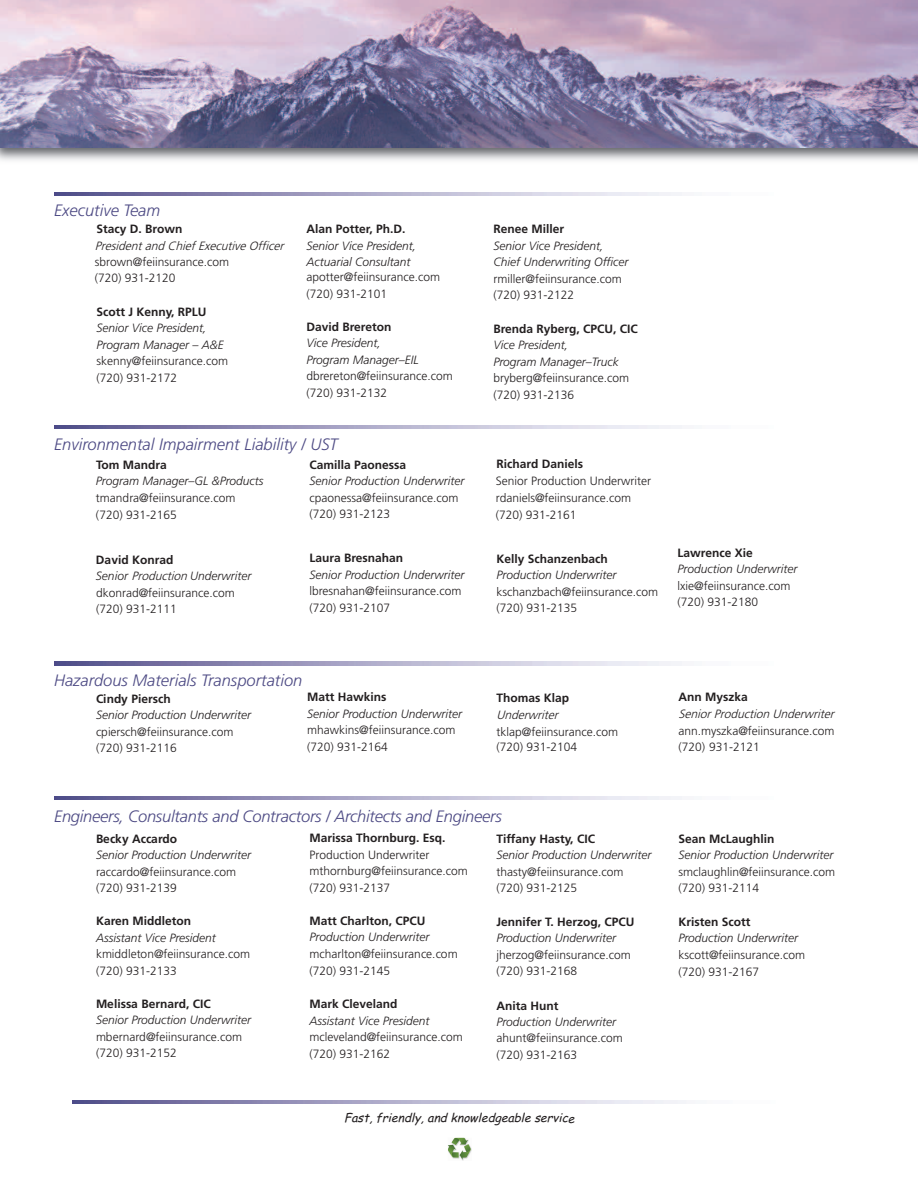
<style>
.page{position:relative;width:918px;height:1188px;background:#fff}
.page>*{position:absolute;margin:0;border:0;box-sizing:border-box;transform-origin:0 0}
.t1{font:italic 300 16.5px "Frutiger";color:#4d4a84}
.t2{font:300 12px/16.5px "Frutiger";color:#231f20}
.t3{font:italic 300 12px/16.5px "Frutiger";color:#231f20}
.t4{font:700 12px "Frutiger";color:#231f20}
.t5{font:300 12px/16.5px "Frutiger LT Std";color:#231f20}
.t6{font:italic 300 12px "Frutiger LT Std";color:#231f20}
.t7{font:700 12px "Frutiger LT Std";color:#231f20}
.t8{font:italic 12px "Comic Sans MS";color:#231f20}
.t9{font:italic 300 12px "Frutiger";color:#231f20}
.s1{font-weight:700;font-style:normal}
.s2{font-family:"Frutiger LT Std";font-weight:700;font-style:normal}
.s3{font-weight:700}
.s4{font-style:italic}
.s5{font-family:"Frutiger LT Std";font-style:italic}
.s6{font-family:"Frutiger LT Std"}
</style>
<div class="page">
<img style="left:54px;top:192px;width:628px;height:4px">
<img style="left:54px;top:425px;width:628px;height:4px">
<img style="left:54px;top:662px;width:628px;height:4px">
<img style="left:54px;top:796px;width:628px;height:4px">
<img style="left:72px;top:1100px;width:614px;height:4px">
<img style="left:0;top:147px;width:918px;height:14px">
<img style="left:0;top:0;width:918px;height:147px">
<img style="left:448px;top:1138px;width:24px;height:23px">
<h1 class="t1" style="left:54px;top:203px;width:108px">Executive Team</h1>
<p class="t4" style="left:96px;top:224px;width:88px">Stacy D. Brown</p>
<p class="t6" style="left:95px;top:239px;width:194px">PresidentandChiefExecutiveOfficer</p>
<p class="t2" style="left:95px;top:254px;width:136px">sbrown@feiinsurance.com (720) 931-2120</p>
<p class="t3" style="left:96px;top:304px;width:129px"><span class="s1">Scott</span> <span class="s2">J</span> <span class="s1">Kenny, RPLU<br></span>Senior Vice President,<br>Program Manager – A&amp;E</p>
<p class="t2" style="left:96px;top:354px;width:133px">skenny@feiinsurance.com (720) 931-2172</p>
<p class="t4" style="left:306px;top:224px;width:100px">Alan Potter, Ph.D.</p>
<p class="t3" style="left:306px;top:238px;width:111px">Senior Vice President,<br>Actuarial Consultant</p>
<p class="t2" style="left:306px;top:270px;width:135px">apotter@feiinsurance.com (720) 931-2101</p>
<p class="t4" style="left:306px;top:322px;width:86px">David Brereton</p>
<p class="t3" style="left:306px;top:336px;width:114px">Vice President,<br>Program Manager–EIL</p>
<p class="t2" style="left:306px;top:369px;width:148px">dbrereton@feiinsurance.com (720) 931-2132</p>
<h1 class="t1" style="left:54px;top:437px;width:285px">Environmental Impairment Liability / UST</h1>
<p class="t4" style="left:96px;top:460px;width:72px">Tom Mandra</p>
<p class="t3" style="left:96px;top:474px;width:169px">Program Manager–GL &amp;Products</p>
<p class="t2" style="left:96px;top:491px;width:141px">tmandra@feiinsurance.com (720) 931-2165</p>
<p class="t2" style="left:96px;top:552px;width:157px"><span class="s3">David Konrad<br></span><span class="s4">Senior</span> <span class="s5">Production</span><span class="s4">Underwriter </span>dkonrad@feiinsurance.com (720) 931-2111</p>
<p class="t4" style="left:309px;top:460px;width:98px">Camilla Paonessa</p>
<p class="t3" style="left:309px;top:474px;width:157px">Senior Production Underwriter</p>
<p class="t2" style="left:309px;top:490px;width:150px">cpaonessa@feiinsurance.com (720) 931-2123</p>
<p class="t4" style="left:309px;top:553px;width:95px">Laura Bresnahan</p>
<p class="t3" style="left:309px;top:568px;width:157px">Senior Production Underwriter</p>
<p class="t2" style="left:309px;top:584px;width:154px">lbresnahan@feiinsurance.com (720) 931-2107</p>
<p class="t4" style="left:493px;top:224px;width:72px">Renee Miller</p>
<p class="t3" style="left:493px;top:238px;width:137px">Senior Vice President,<br>Chief Underwriting Officer</p>
<p class="t2" style="left:493px;top:271px;width:130px">rmiller@feiinsurance.com (720) 931-2122</p>
<p class="t4" style="left:493px;top:324px;width:146px">Brenda Ryberg, CPCU, CIC</p>
<p class="t3" style="left:493px;top:338px;width:127px">Vice President,<br>Program Manager–Truck</p>
<p class="t2" style="left:493px;top:371px;width:137px">bryberg@feiinsurance.com (720) 931-2136</p>
<p class="t7" style="left:496px;top:457px;width:88px">Richard Daniels</p>
<p class="t5" style="left:496px;top:473px;width:157px">Senior Production Underwriter rdaniels@feiinsurance.com (720) 931-2161</p>
<p class="t4" style="left:496px;top:554px;width:113px">Kelly Schanzenbach</p>
<p class="t3" style="left:496px;top:568px;width:122px">Production Underwriter</p>
<p class="t2" style="left:496px;top:584px;width:163px">kschanzbach@feiinsurance.com (720) 931-2135</p>
<p class="t7" style="left:678px;top:546px;width:77px">Lawrence Xie</p>
<p class="t2" style="left:678px;top:562px;width:122px"><span class="s4">Production Underwriter </span><span class="s6">lxie</span>@feiinsurance.com (720) 931-21<span class="s6">80</span></p>
<h1 class="t1" style="left:54px;top:674px;width:250px">Hazardous Materials Transportation</h1>
<p class="t4" style="left:96px;top:694px;width:76px">Cindy Piersch</p>
<p class="t3" style="left:96px;top:708px;width:157px">Senior Production Underwriter</p>
<p class="t2" style="left:96px;top:724px;width:139px">cpiersch@feiinsurance.com (720) 931-2116</p>
<p class="t4" style="left:307px;top:692px;width:81px">Matt Hawkins</p>
<p class="t3" style="left:307px;top:706px;width:157px">Senior Production Underwriter</p>
<p class="t2" style="left:307px;top:723px;width:150px">mhawkins@feiinsurance.com (720) 931-2164</p>
<p class="t4" style="left:496px;top:693px;width:74px">Thomas Klap</p>
<p class="t9" style="left:496px;top:710px;width:66px">Underwriter</p>
<p class="t2" style="left:496px;top:725px;width:123px;line-height:15.8px">tklap@feiinsurance.com (720) 931-2104</p>
<h1 class="t1" style="left:54px;top:809px;width:449px">Engineers, Consultants and Contractors / Architects and Engineers</h1>
<p class="t4" style="left:96px;top:834px;width:83px">Becky Accardo</p>
<p class="t3" style="left:96px;top:848px;width:157px">Senior Production Underwriter</p>
<p class="t2" style="left:96px;top:864px;width:142px">raccardo@feiinsurance.com (720) 931-2139</p>
<p class="t4" style="left:96px;top:916px;width:97px">Karen Middleton</p>
<p class="t3" style="left:96px;top:930px;width:121px">Assistant Vice President</p>
<p class="t2" style="left:96px;top:947px;width:156px">kmiddleton@feiinsurance.com (720) 931-2133</p>
<p class="t4" style="left:96px;top:999px;width:116px">Melissa Bernard, CIC</p>
<p class="t3" style="left:96px;top:1013px;width:157px">Senior Production Underwriter</p>
<p class="t2" style="left:96px;top:1029px;width:148px">mbernard@feiinsurance.com (720) 931-2152</p>
<p class="t7" style="left:309px;top:831px;width:138px">Marissa Thornburg. Esq.</p>
<p class="t5" style="left:309px;top:847px;width:160px">Production Underwriter mthornburg@feiinsurance.com (720) 931-2137</p>
<p class="t4" style="left:309px;top:916px;width:118px">Matt Charlton, CPCU</p>
<p class="t3" style="left:309px;top:930px;width:122px">Production Underwriter</p>
<p class="t2" style="left:309px;top:947px;width:150px">mcharlton@feiinsurance.com (720) 931-2145</p>
<p class="t4" style="left:309px;top:999px;width:90px">Mark Cleveland</p>
<p class="t3" style="left:309px;top:1013px;width:121px">Assistant Vice President</p>
<p class="t2" style="left:309px;top:1030px;width:155px">mcleveland@feiinsurance.com (720) 931-2162</p>
<p class="t4" style="left:496px;top:834px;width:100px">Tiffany Hasty, CIC</p>
<p class="t3" style="left:496px;top:848px;width:157px">Senior Production Underwriter</p>
<p class="t2" style="left:496px;top:864px;width:128px">thasty@feiinsurance.com (720) 931-2125</p>
<p class="t3" style="left:496px;top:914px;width:140px"><span class="s1">Jennifer T. Herzog</span><span class="s2">, CPCU<br></span>Production Underwriter</p>
<p class="t2" style="left:496px;top:947px;width:136px">jherzog@feiinsurance.com (720) 931-2168</p>
<p class="t4" style="left:496px;top:1001px;width:64px">Anita Hunt</p>
<p class="t3" style="left:496px;top:1014px;width:121px">Production Underwriter</p>
<p class="t2" style="left:496px;top:1031px;width:128px">ahunt@feiinsurance.com (720) 931-2163</p>
<p class="t8" style="left:344px;top:1111px;width:236px">Fast,friendly,and knowledgeableservice</p>
<p class="t4" style="left:678px;top:692px;width:71px">Ann Myszka</p>
<p class="t6" style="left:678px;top:707px;width:161px">SeniorProductionUnderwriter</p>
<p class="t2" style="left:678px;top:723px;width:158px">ann.myszka@feiinsurance.com</p>
<p class="t5" style="left:678px;top:739px;width:83px">(720) 931-2121</p>
<p class="t4" style="left:678px;top:834px;width:98px">Sean McLaughlin</p>
<p class="t3" style="left:678px;top:848px;width:157px">Senior Production Underwriter</p>
<p class="t2" style="left:678px;top:864px;width:158px">smclaughlin@feiinsurance.com (720) 931-2114</p>
<p class="t4" style="left:678px;top:917px;width:74px">Kristen Scott</p>
<p class="t3" style="left:678px;top:931px;width:121px">Production Underwriter</p>
<p class="t2" style="left:678px;top:947px;width:128px">kscott@feiinsurance.com (720) 931-2167</p>
</div>
